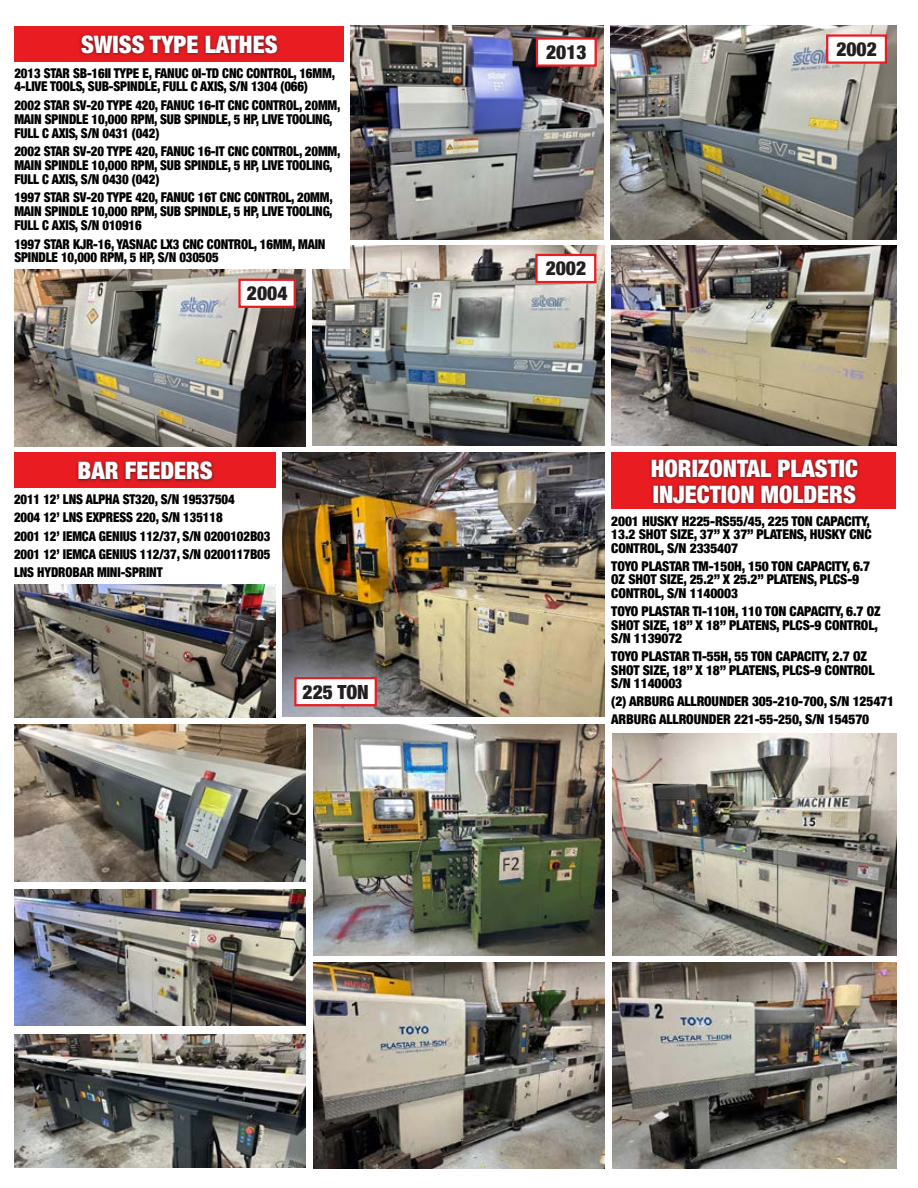
<style>
.page{position:relative;width:918px;height:1188px;background:#fff}
.page>*{position:absolute;margin:0;border:0;box-sizing:border-box;transform-origin:0 0}
.t1{font:900 condensed 24px/25.5px "Helvetica Neue";color:#fff}
.t2{font:900 condensed 19.5px "Helvetica Neue";color:#231f20}
.t3{font:900 condensed 13.5px/14px "Helvetica Neue";letter-spacing:-.01em;color:#000;scale:.95 1}
.t4{font:900 condensed 13.5px/13.5px "Helvetica Neue";letter-spacing:-.01em;color:#000}
</style>
<div class="page">
<div style="left:611px;top:453px;width:285px;height:56px;background:#e91c22"></div>
<div style="left:648px;top:457px;width:213px;height:49px;background:#231f20;opacity:.75"></div>
<div style="left:14px;top:453px;width:261px;height:35px;background:#e91c22"></div>
<div style="left:75px;top:459px;width:141px;height:24px;background:#231f20;opacity:.75"></div>
<img style="left:350px;top:26px;width:254px;height:214px">
<img style="left:610px;top:26px;width:286px;height:214px">
<img style="left:14px;top:889px;width:292px;height:137px">
<img style="left:14px;top:1035px;width:292px;height:133px">
<img style="left:14px;top:270px;width:292px;height:176px">
<img style="left:313px;top:246px;width:292px;height:200px">
<img style="left:611px;top:246px;width:285px;height:200px">
<img style="left:14px;top:584px;width:262px;height:133px">
<img style="left:14px;top:725px;width:292px;height:157px">
<div style="left:536px;top:37px;width:61px;height:30px;background:#fff;border:2px solid #e91c22"></div>
<div style="left:238px;top:279px;width:58px;height:29px;background:#fff;border:2px solid #e91c22"></div>
<div style="left:826px;top:34px;width:61px;height:30px;background:#fff;border:2px solid #e91c22"></div>
<div style="left:535px;top:254px;width:61px;height:29px;background:#fff;border:2px solid #e91c22"></div>
<img style="left:313px;top:963px;width:292px;height:205px">
<img style="left:613px;top:963px;width:283px;height:205px">
<img style="left:613px;top:733px;width:283px;height:222px">
<img style="left:282px;top:453px;width:322px;height:264px">
<img style="left:313px;top:725px;width:292px;height:230px">
<div style="left:15px;top:11px;width:335px;height:258px;background:#fff"></div>
<div style="left:14px;top:26px;width:329px;height:36px;background:#e91c22"></div>
<div style="left:78px;top:33px;width:202px;height:24px;background:#231f20;opacity:.75"></div>
<div style="left:294px;top:677px;width:83px;height:29px;background:#fff;border:2px solid #e91c22"></div>
<h1 class="t1" style="left:81px;top:31px;width:198px">SWISS TYPE LATHES</h1>
<p class="t3" style="left:14px;top:65px;width:339px">2013 STAR SB-16II TYPE E, FANUC 0I-TD CNC CONTROL, 16MM,<br>4-LIVE TOOLS, SUB-SPINDLE, FULL C AXIS, S/N 1304 (066)</p>
<p class="t3" style="left:14px;top:97px;width:345px">2002 STAR SV-20 TYPE 420, FANUC 16-IT CNC CONTROL, 20MM,<br>MAIN SPINDLE 10,000 RPM, SUB SPINDLE, 5 HP, LIVE TOOLING,<br>FULL C AXIS, S/N 0431 (042)</p>
<p class="t3" style="left:14px;top:144px;width:345px">2002 STAR SV-20 TYPE 420, FANUC 16-IT CNC CONTROL, 20MM,<br>MAIN SPINDLE 10,000 RPM, SUB SPINDLE, 5 HP, LIVE TOOLING,<br>FULL C AXIS, S/N 0430 (042)</p>
<p class="t3" style="left:14px;top:190px;width:337px;text-align:justify">1997 STAR SV-20 TYPE 420, FANUC 16T CNC CONTROL, 20MM, MAIN SPINDLE 10,000 RPM, SUB SPINDLE, 5 HP, LIVE TOOLING, FULL C AXIS, S/N 010916</p>
<p class="t3" style="left:14px;top:236px;width:329px">1997 STAR KJR-16, YASNAC LX3 CNC CONTROL, 16MM, MAIN<br>SPINDLE 10,000 RPM, 5 HP, S/N 030505</p>
<h2 class="t2" style="left:247px;top:277px;width:42px">2004</h2>
<h1 class="t1" style="left:78px;top:457px;width:137px">BAR FEEDERS</h1>
<p class="t3" style="left:14px;top:489px;width:271px;line-height:18.5px">2011 12’ LNS ALPHA ST320, S/N 19537504<br>2004 12’ LNS EXPRESS 220, S/N 135118<br>2001 12’ IEMCA GENIUS 112/37, S/N 0200102B03<br>2001 12’ IEMCA GENIUS 112/37, S/N 0200117B05<br>LNS HYDROBAR MINI-SPRINT</p>
<h2 class="t2" style="left:303px;top:676px;width:68px">225 TON</h2>
<h2 class="t2" style="left:546px;top:36px;width:42px">2013</h2>
<h2 class="t2" style="left:836px;top:33px;width:42px">2002</h2>
<h2 class="t2" style="left:546px;top:252px;width:42px">2002</h2>
<h1 class="t1" style="left:651px;top:455px;width:209px">HORIZONTAL PLASTIC<br>INJECTION MOLDERS</h1>
<p class="t4" style="left:611px;top:514px;width:262px;text-align:justify">2001 HUSKY H225-RS55/45, 225 TON CAPACITY, 13.2 SHOT SIZE, 37” X 37” PLATENS, HUSKY CNC CONTROL, S/N 2335407</p>
<p class="t4" style="left:611px;top:559px;width:261px">TOYO PLASTAR TM-150H, 150 TON CAPACITY, 6.7<br>OZ SHOT SIZE, 25.2” X 25.2” PLATENS, PLCS-9<br>CONTROL, S/N 1140003</p>
<p class="t4" style="left:611px;top:604px;width:271px">TOYO PLASTAR TI-110H, 110 TON CAPACITY, 6.7 OZ<br>SHOT SIZE, 18” X 18” PLATENS, PLCS-9 CONTROL,<br>S/N 1139072</p>
<p class="t4" style="left:611px;top:649px;width:265px">TOYO PLASTAR TI-55H, 55 TON CAPACITY, 2.7 OZ<br>SHOT SIZE, 18” X 18” PLATENS, PLCS-9 CONTROL<br>S/N 1140003</p>
<p class="t4" style="left:611px;top:692px;width:284px;line-height:18.1px">(2) ARBURG ALLROUNDER 305-210-700, S/N 125471<br>ARBURG ALLROUNDER 221-55-250, S/N 154570</p>
</div>
